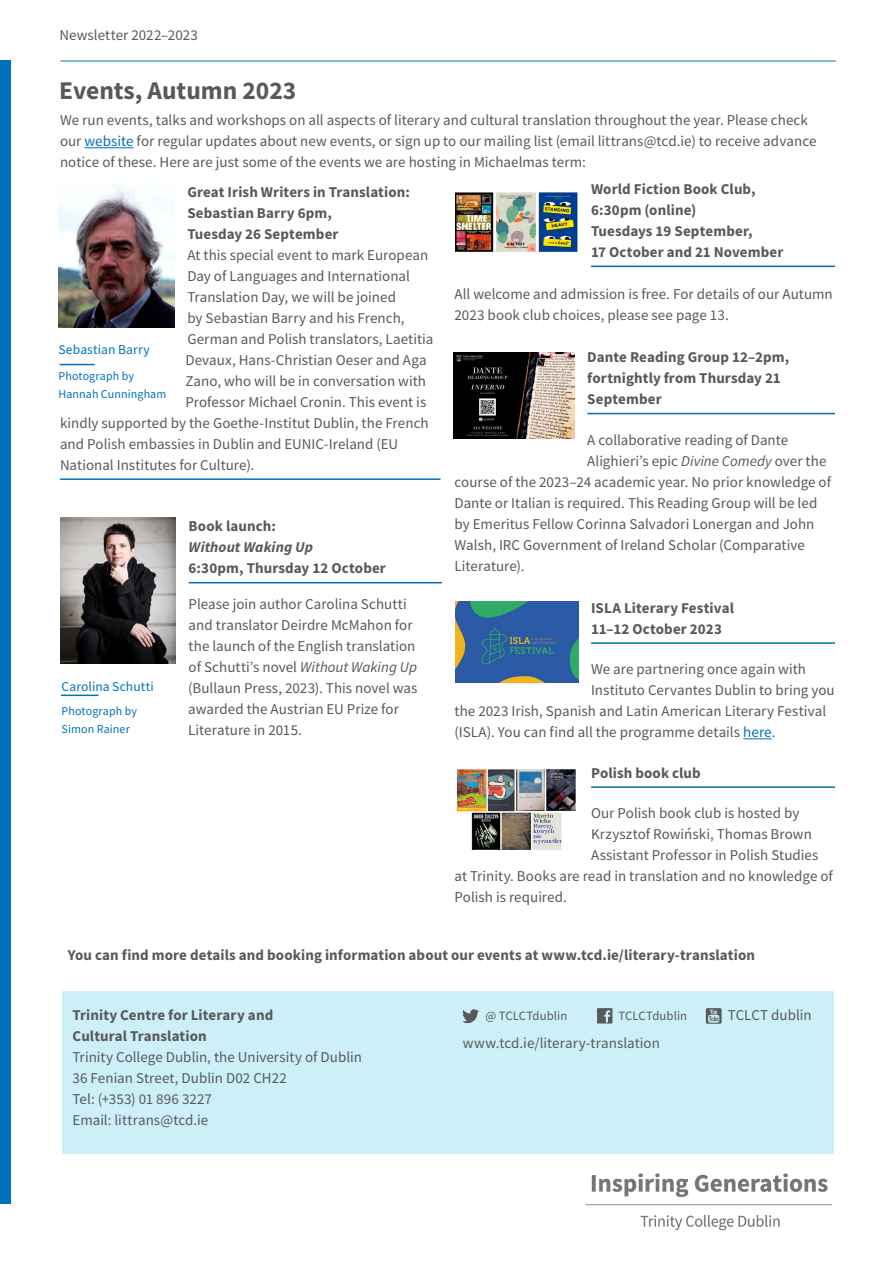
<style>
.page{position:relative;width:893px;height:1263px;background:#fff}
.page>*{position:absolute;margin:0;border:0;box-sizing:border-box;transform-origin:0 0}
.t1{font:700 25.5px "Source Sans Pro";color:#58595b}
.t2{font:15px/21px "Source Sans Pro";color:#58595b}
.t3{font:700 15px/21px "Source Sans Pro";letter-spacing:.005em;color:#58595b}
.t4{font:italic 700 15px "Source Sans Pro";letter-spacing:.005em;color:#58595b}
.t5{font:13.5px "Source Sans Pro";letter-spacing:.01em;color:#0072bc}
.t6{font:12.75px "Source Sans Pro";letter-spacing:.005em;color:#58595b}
.t7{font:12px/18px "Source Sans Pro";letter-spacing:.01em;color:#0072bc}
.s1{color:#0072bc}
.s2{font-style:italic}
</style>
<div class="page">
<div style="left:0;top:60px;width:10px;height:1143px;background:#0072bc"></div>
<img style="left:59px;top:184px;width:116px;height:144px">
<img style="left:60px;top:518px;width:115px;height:145px">
<div style="left:62px;top:992px;width:771px;height:162px;background:#cdf0f8"></div>
<svg style="left:462px;top:1009px;width:17px;height:14px"></svg>
<svg style="left:597px;top:1008px;width:15px;height:15px"></svg>
<hr style="left:61px;top:61px;width:775px;height:1px;background:#0072bc">
<hr style="left:85px;top:147px;width:49px;height:1px;background:#0072bc">
<svg style="left:706px;top:1008px;width:16px;height:16px"></svg>
<hr style="left:60px;top:478px;width:380px;height:2px;background:#0072bc">
<hr style="left:189px;top:582px;width:253px;height:1px;background:#0072bc">
<hr style="left:591px;top:266px;width:244px;height:1px;background:#0072bc">
<hr style="left:587px;top:413px;width:248px;height:1px;background:#0072bc">
<hr style="left:591px;top:642px;width:244px;height:2px;background:#0072bc">
<svg style="left:743px;top:738px;width:29px;height:1px"></svg>
<hr style="left:591px;top:786px;width:244px;height:2px;background:#0072bc">
<hr style="left:60px;top:364px;width:35px;height:1px;background:#0072bc">
<hr style="left:61px;top:694px;width:38px;height:2px;background:#0072bc">
<img style="left:585px;top:1173px;width:247px;height:58px">
<img style="left:453px;top:352px;width:121px;height:86px">
<img style="left:456px;top:769px;width:120px;height:80px">
<img style="left:455px;top:601px;width:123px;height:82px">
<img style="left:455px;top:192px;width:123px;height:61px">
<p class="t2" style="left:59px;top:24px;width:140px">Newsletter 2022–2023</p>
<h1 class="t1" style="left:59px;top:73px;width:239px">Events, Autumn 2023</h1>
<p class="t2" style="left:60px;top:110px;width:758px">We run events, talks and workshops on all aspects of literary and cultural translation throughout the year. Please check our <span class="s1">website</span> for regular updates about new events, or sign up to our mailing list (email littrans@tcd.ie) to receive advance notice of these. Here are just some of the events we are hosting in Michaelmas term:</p>
<p class="t3" style="left:187px;top:181px;width:224px">Great Irish Writers in Translation:<br>Sebastian Barry 6pm,<br>Tuesday 26 September</p>
<p class="t2" style="left:187px;top:244px;width:242px">At this special event to mark European</p>
<p class="t2" style="left:187px;top:265px;width:224px">Day of Languages and International</p>
<p class="t2" style="left:187px;top:286px;width:210px">Translation Day, we will be joined</p>
<p class="t2" style="left:187px;top:307px;width:219px">by Sebastian Barry and his French,</p>
<p class="t2" style="left:187px;top:328px;width:248px">German and Polish translators, Laetitia</p>
<p class="t2" style="left:185px;top:349px;width:243px">Devaux, Hans-Christian Oeser and Aga</p>
<p class="t2" style="left:185px;top:370px;width:242px">Zano, who will be in conversation with</p>
<p class="t2" style="left:185px;top:391px;width:242px">Professor Michael Cronin. This event is</p>
<p class="t2" style="left:60px;top:412px;width:370px">kindly supported by the Goethe-Institut Dublin, the French</p>
<p class="t2" style="left:60px;top:433px;width:340px">and Polish embassies in Dublin and EUNIC-Ireland (EU</p>
<p class="t2" style="left:60px;top:454px;width:196px">National Institutes for Culture).</p>
<p class="t5" style="left:58px;top:341px;width:93px">Sebastian Barry</p>
<p class="t7" style="left:58px;top:367px;width:109px">Photograph by<br>Hannah Cunningham</p>
<p class="t5" style="left:62px;top:678px;width:94px">Carolina Schutti</p>
<p class="t7" style="left:62px;top:702px;width:77px">Photograph by<br>Simon Rainer</p>
<p class="t3" style="left:189px;top:516px;width:89px">Book launch:</p>
<p class="t4" style="left:189px;top:537px;width:126px">Without Waking Up</p>
<p class="t3" style="left:189px;top:558px;width:199px">6:30pm, Thursday 12 October</p>
<p class="t2" style="left:188px;top:594px;width:231px">Please join author Carolina Schutti and translator Deirdre McMahon for the launch of the English translation of Schutti’s novel <span class="s2">Without Waking Up </span>(Bullaun Press, 2023). This novel was awarded the Austrian EU Prize for Literature in 2015.</p>
<p class="t3" style="left:591px;top:178px;width:194px">World Fiction Book Club,<br>6:30pm (online)<br>Tuesdays 19 September,<br>17 October and 21 November</p>
<p class="t2" style="left:454px;top:283px;width:380px">All welcome and admission is free. For details of our Autumn<br>2023 book club choices, please see page 13.</p>
<p class="t3" style="left:587px;top:347px;width:203px">Dante Reading Group 12–2pm, fortnightly from Thursday 21<br>September</p>
<p class="t2" style="left:587px;top:429px;width:202px">A collaborative reading of Dante</p>
<p class="t2" style="left:587px;top:450px;width:241px">Alighieri’s epic <span class="s2">Divine Comedy</span> over the</p>
<p class="t2" style="left:455px;top:471px;width:378px">course of the 2023–24 academic year. No prior knowledge of</p>
<p class="t2" style="left:455px;top:492px;width:364px">Dante or Italian is required. This Reading Group will be led</p>
<p class="t2" style="left:455px;top:513px;width:361px">by Emeritus Fellow Corinna Salvadori Lonergan and John</p>
<p class="t2" style="left:455px;top:534px;width:352px">Walsh, IRC Government of Ireland Scholar (Comparative</p>
<p class="t2" style="left:455px;top:555px;width:72px">Literature).</p>
<p class="t3" style="left:591px;top:597px;width:144px">ISLA Literary Festival<br>11–12 October 2023</p>
<p class="t2" style="left:591px;top:659px;width:216px">We are partnering once again with</p>
<p class="t2" style="left:591px;top:680px;width:245px">Instituto Cervantes Dublin to bring you</p>
<p class="t2" style="left:454px;top:701px;width:373px">the 2023 Irish, Spanish and Latin American Literary Festival</p>
<p class="t2" style="left:454px;top:722px;width:322px">(ISLA). You can find all the programme details <span class="s1">here</span>.</p>
<p class="t3" style="left:591px;top:762px;width:111px">Polish book club</p>
<p class="t2" style="left:591px;top:803px;width:210px">Our Polish book club is hosted by</p>
<p class="t2" style="left:591px;top:824px;width:222px">Krzysztof Rowiński, Thomas Brown</p>
<p class="t2" style="left:591px;top:845px;width:229px">Assistant Professor in Polish Studies</p>
<p class="t2" style="left:454px;top:866px;width:380px">at Trinity. Books are read in translation and no knowledge of</p>
<p class="t2" style="left:454px;top:887px;width:114px">Polish is required.</p>
<p class="t3" style="left:68px;top:944px;width:689px">You can find more details and booking information about our events at www.tcd.ie/literary-translation</p>
<p class="t3" style="left:73px;top:1005px;width:202px">Trinity Centre for Literary and<br>Cultural Translation</p>
<p class="t2" style="left:73px;top:1047px;width:291px">Trinity College Dublin, the University of Dublin<br>36 Fenian Street, Dublin D02 CH22<br>Tel: (+353) 01 896 3227<br>Email: littrans@tcd.ie</p>
<p class="t6" style="left:485px;top:1007px;width:84px">@ TCLCTdublin</p>
<p class="t6" style="left:618px;top:1007px;width:70px">TCLCTdublin</p>
<p class="t2" style="left:728px;top:1004px;width:85px">TCLCT dublin</p>
<p class="t2" style="left:463px;top:1032px;width:198px">www.tcd.ie/literary-translation</p>
</div>
